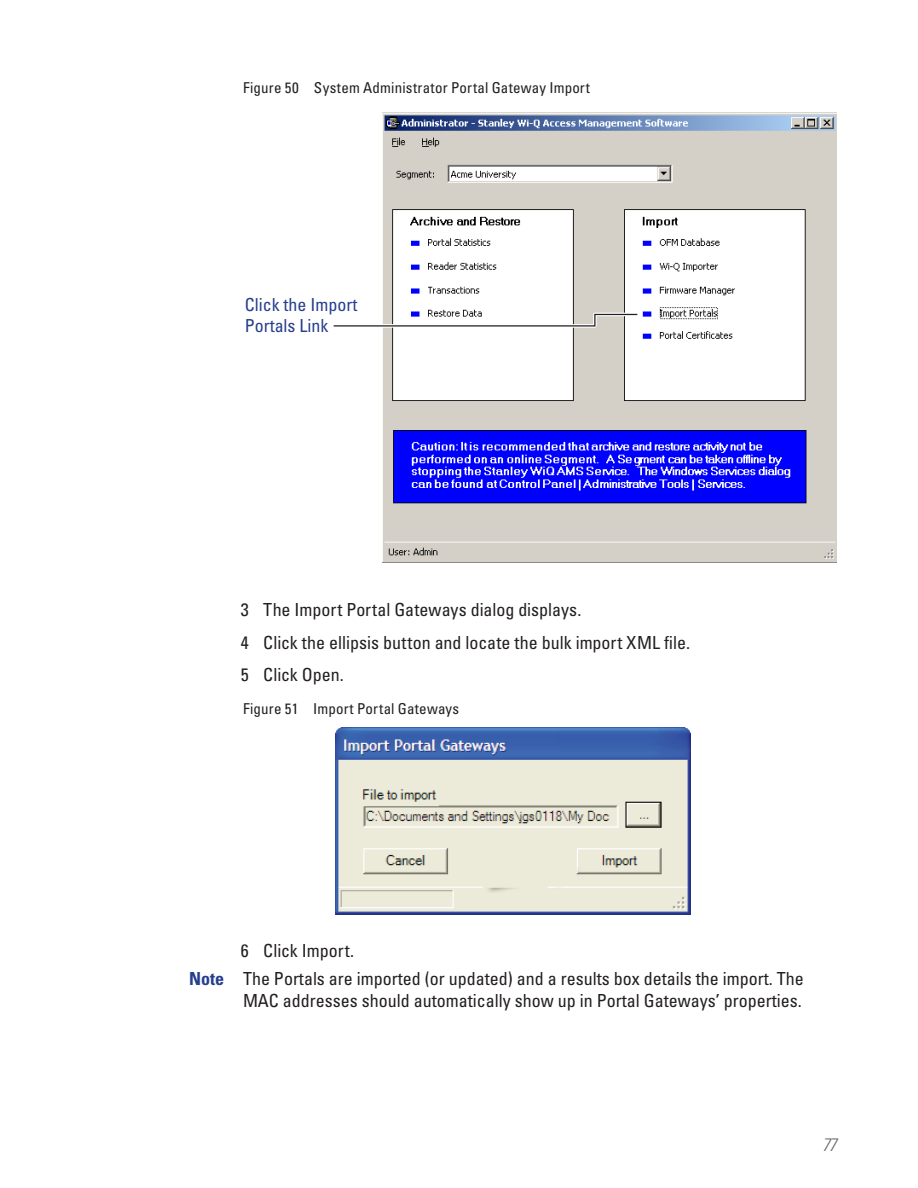
<style>
.page{position:relative;width:918px;height:1188px;background:#fff}
.page>*{position:absolute;margin:0;border:0;box-sizing:border-box;transform-origin:0 0}
.New_Note{font:condensed 18px/21.6px "Univers";color:#231f20;text-align:right}
.t1{font:condensed 18px/21.6px "Univers";color:#253f8e}
.t2{font:italic 300 condensed 18px "Univers";color:#636366}
.t3{font:condensed 15px "Univers";letter-spacing:.01em;color:#231f20}
.s1{font-weight:700;color:#253f8e}
</style>
<div class="page">
<img style="left:383px;top:113px;width:454px;height:449px">
<svg style="left:333px;top:311px;width:308px;height:18px"></svg>
<img style="left:336px;top:728px;width:354px;height:187px">
<p class="t3" style="left:243px;top:78px;width:349px">Figure 50 System Administrator Portal Gateway Import</p>
<p class="t1" style="left:245px;top:293px;width:114px">Click the Import<br>Portals Link</p>
<p class="New_Note" style="left:241px;top:599px;width:342px">3 The Import Portal Gateways dialog displays.</p>
<p class="New_Note" style="left:241px;top:631px;width:451px">4 Click the ellipsis button and locate the bulk import XML file.</p>
<p class="New_Note" style="left:241px;top:664px;width:105px">5 Click Open.</p>
<p class="t3" style="left:243px;top:699px;width:218px">Figure 51 Import Portal Gateways</p>
<p class="New_Note" style="left:241px;top:939px;width:115px">6 Click Import.</p>
<p class="New_Note" style="left:189px;top:968px;width:616px"><span class="s1">Note</span> The Portals are imported (or updated) and a results box details the import. The<br>MAC addresses should automatically show up in Portal Gateways’ properties.</p>
<p class="t2" style="left:822px;top:1134px;width:16px">77</p>
</div>
